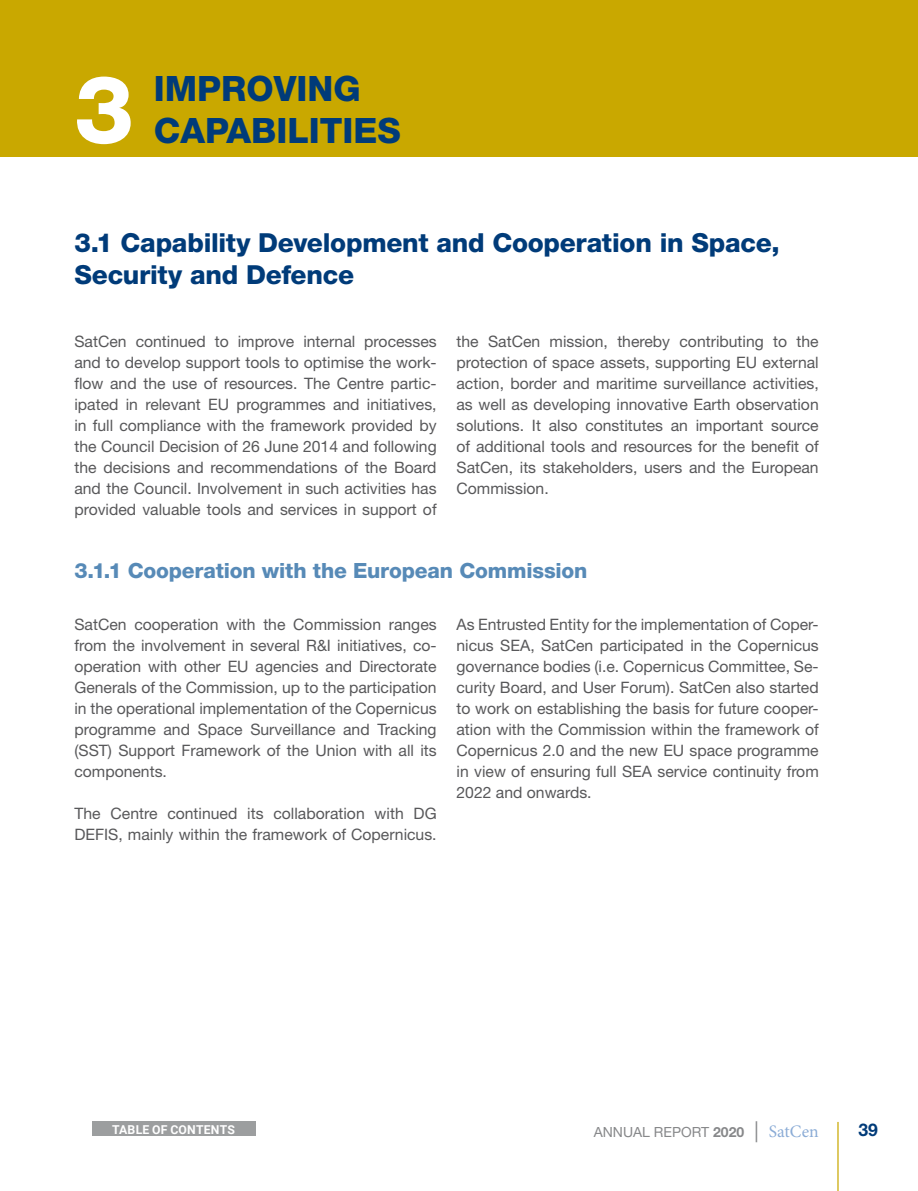
<style>
.page{position:relative;width:918px;height:1191px;background:#fff}
.page>*{position:absolute;margin:0;border:0;box-sizing:border-box;transform-origin:0 0}
.t1{font:800 94.5px "Helvetica Neue";color:#fff}
.t2{font:800 35px "Helvetica Neue";color:#003b79}
.t3{font:800 26.25px/31.5px "Helvetica Neue";letter-spacing:-.01em;color:#003b79}
.t4{font:800 21px "Helvetica Neue";letter-spacing:-.01em;color:#578ab7}
.t5{font:700 17.5px "Helvetica Neue";color:#003b79}
.TEXTO_CORRIDO{font:15.75px/21px "Helvetica Neue";color:#58585a;text-align:justify}
.t6{font:14px "Helvetica Neue";color:#87888a}
.t7{font:700 12.25px "Roboto";letter-spacing:.015em;color:#fff}
.s1{font-weight:700}
.s2{font-family:"Minion Pro";font-size:21px}
.s3{font-family:"Minion Pro";font-size:17.5px;color:#8bacd6}
</style>
<div class="page">
<hr style="left:837px;top:1122px;width:1px;height:69px;background:#c9a800">
<div style="left:92px;top:1121px;width:163px;height:15px;background:#9c9e9f"></div>
<div style="left:0;top:0;width:918px;height:156px;background:#c9a800"></div>
<p class="t1" style="left:74px;top:53px;width:61px">3</p>
<p class="t2" style="left:154px;top:68px;width:208px">IMPROVING</p>
<p class="t2" style="left:154px;top:110px;width:248px">CAPABILITIES</p>
<p class="t3" style="left:74px;top:227px;width:707px">3.1 Capability Development and Cooperation in Space,<br>Security and Defence</p>
<p class="TEXTO_CORRIDO" style="left:74px;top:330px;width:364px">SatCen continued to improve internal processes and to develop support tools to optimise the work&shy;flow and the use of resources. The Centre partic&shy;ipated in relevant EU programmes and initiatives, in full compliance with the framework provided by the Council Decision of 26 June 2014 and following the decisions and recommendations of the Board and the Council. Involvement in such activities has provided valuable tools and services in support of</p>
<p class="TEXTO_CORRIDO" style="left:456px;top:330px;width:364px">the SatCen mission, thereby contributing to the protection of space assets, supporting EU external action, border and maritime surveillance activities, as well as developing innovative Earth observation solutions. It also constitutes an important source of additional tools and resources for the benefit of SatCen, its stakeholders, users and the European Commission.</p>
<p class="t4" style="left:74px;top:558px;width:514px">3.1.1 Cooperation with the European Commission</p>
<p class="TEXTO_CORRIDO" style="left:74px;top:614px;width:364px">SatCen cooperation with the Commission ranges from the involvement in several R&amp;I initiatives, co&shy;operation with other EU agencies and Directorate Generals of the Commission, up to the participation in the operational implementation of the Copernicus programme and Space Surveillance and Tracking (SST) Support Framework of the Union with all its components.</p>
<p class="TEXTO_CORRIDO" style="left:74px;top:803px;width:364px">The Centre continued its collaboration with DG<br>DEFIS, mainly within the framework of Copernicus.</p>
<p class="TEXTO_CORRIDO" style="left:456px;top:614px;width:364px">As Entrusted Entity for the implementation of Coper&shy;nicus SEA, SatCen participated in the Copernicus governance bodies (i.e. Copernicus Committee, Se&shy;curity Board, and User Forum). SatCen also started to work on establishing the basis for future cooper&shy;ation with the Commission within the framework of Copernicus 2.0 and the new EU space programme in view of ensuring full SEA service continuity from 2022 and onwards.</p>
<p class="t7" style="left:112px;top:1120px;width:124px">TABLE OF CONTENTS</p>
<p class="t6" style="left:594px;top:1123px;width:226px">ANNUAL REPORT <span class="s1">2020</span> <span class="s2">|</span> <span class="s3">SatCen</span></p>
<p class="t5" style="left:858px;top:1118px;width:21px">39</p>
</div>
